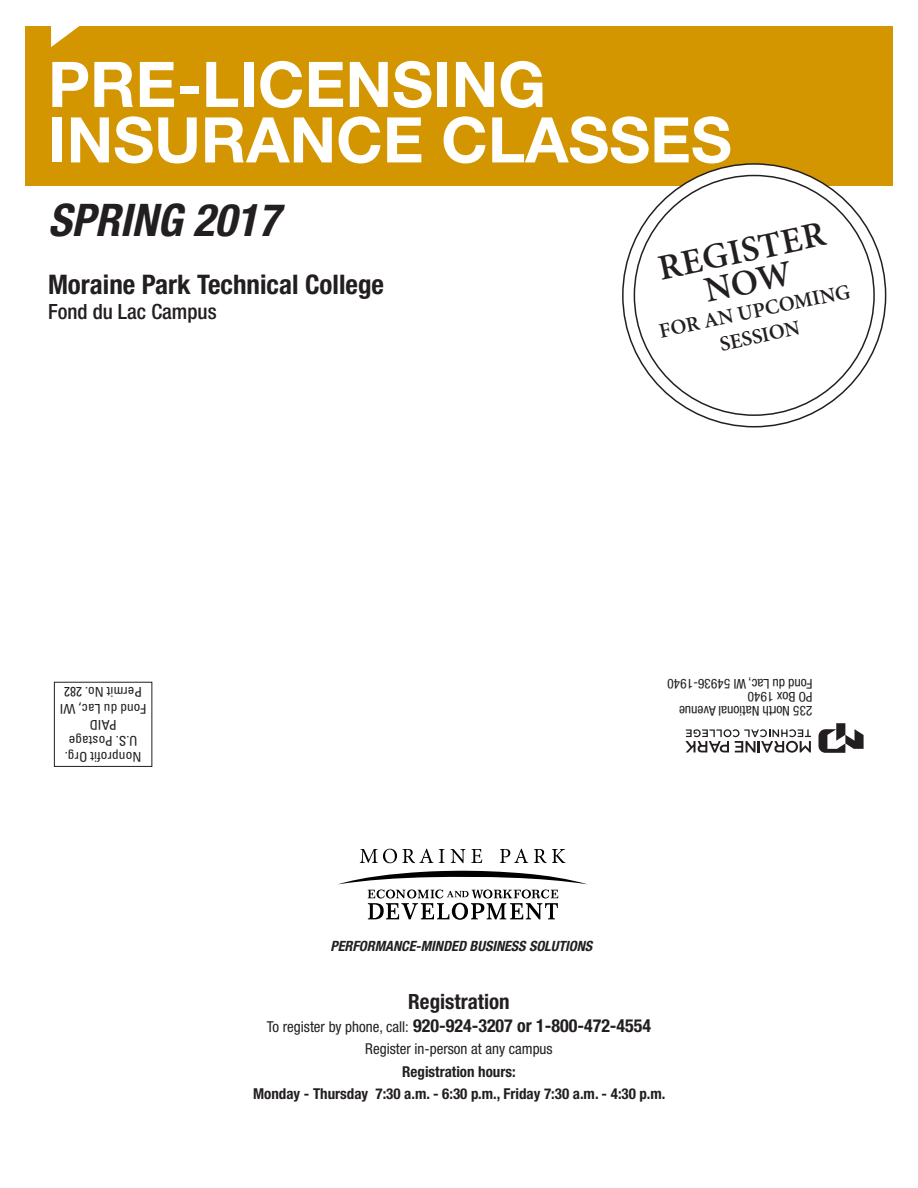
<style>
.page{position:relative;width:918px;height:1188px;background:#fff}
.page>*{position:absolute;margin:0;border:0;box-sizing:border-box;transform-origin:0 0}
.t1{font:700 63px "Helvetica Neue LT Std";color:#fff}
.t2{font:italic 700 condensed 45px "Helvetica Neue LT Std";color:#231f20}
.t3{font:600 36px "Minion Pro";color:#231f20}
.t4{font:700 condensed 27px "Helvetica Neue LT Std";color:#231f20}
.t5{font:600 21px/25.2px "Minion Pro";color:#231f20;text-align:center}
.t6{font:500 condensed 21px "Helvetica Neue LT Std";color:#231f20}
.t7{font:700 condensed 21px "Helvetica Neue LT Std";color:#231f20}
.t8{font:700 condensed 18px "Helvetica Neue LT Std";color:#231f20}
.t9{font:700 condensed 15px "Helvetica Neue LT Std";color:#231f20}
.t10{font:condensed 15px "Helvetica Neue LT Std";color:#231f20}
.t11{font:italic 700 condensed 14.1px "Helvetica Neue LT Std";color:#231f20}
.t12{font:condensed 13.5px "Helvetica Neue LT Std";color:#231f20}
.t13{font:condensed 13.5px "Univers";color:#231f20}
.s1{font-weight:400;font-size:15px}
</style>
<div class="page">
<svg style="left:360px;top:849px;width:73px;height:14px"></svg>
<svg style="left:439px;top:849px;width:5px;height:14px"></svg>
<svg style="left:450px;top:849px;width:15px;height:14px"></svg>
<svg style="left:471px;top:849px;width:11px;height:14px"></svg>
<svg style="left:500px;top:849px;width:28px;height:14px"></svg>
<svg style="left:534px;top:849px;width:31px;height:14px"></svg>
<svg style="left:368px;top:890px;width:190px;height:30px"></svg>
<svg style="left:339px;top:871px;width:247px;height:13px"></svg>
<div style="left:25px;top:26px;width:868px;height:160px;background:#d49600"></div>
<svg style="left:685px;top:729px;width:126px;height:24px"></svg>
<svg style="left:819px;top:723px;width:45px;height:30px"></svg>
<svg style="left:623px;top:164px;width:263px;height:263px"></svg>
<div style="left:634px;top:176px;width:240px;height:239px;background:#fff;border-radius:50%"></div>
<div style="left:54px;top:682px;width:98px;height:85px;border:1px solid #231f20"></div>
<svg style="left:51px;top:26px;width:29px;height:21px"></svg>
<p class="t1" style="left:48px;top:46px;width:500px">PRE-LICENSING</p>
<p class="t1" style="left:48px;top:101px;width:685px">INSURANCE CLASSES</p>
<p class="t2" style="left:48px;top:193px;width:233px">SPRING 2017</p>
<p class="t4" style="left:48px;top:268px;width:338px">Moraine Park Technical College</p>
<p class="t6" style="left:48px;top:299px;width:170px">Fond du Lac Campus</p>
<p class="t3" style="left:654px;top:244px;width:171px;rotate:-12deg">REGISTER</p>
<p class="t5" style="left:657px;top:319px;width:196px;rotate:-12deg">FOR AN UPCOMING<br>SESSION</p>
<p class="t13" style="left:142px;top:701px;width:79px;rotate:-180deg">Permit No. 282</p>
<p class="t13" style="left:147px;top:717px;width:88px;rotate:-180deg">Fond du Lac, WI</p>
<p class="t13" style="left:117px;top:733px;width:29px;rotate:-180deg">PAID</p>
<p class="t13" style="left:138px;top:749px;width:70px;rotate:-180deg">U.S. Postage</p>
<p class="t13" style="left:141px;top:766px;width:78px;rotate:-180deg">Nonprofit Org.</p>
<p class="t12" style="left:813px;top:691px;width:147px;rotate:-180deg">Fond du Lac, WI 54936-1940</p>
<p class="t12" style="left:813px;top:705px;width:66px;rotate:-180deg">PO Box 1940</p>
<p class="t12" style="left:813px;top:718px;width:135px;rotate:-180deg">235 North National Avenue</p>
<p class="t11" style="left:330px;top:938px;width:263px">PERFORMANCE-MINDED BUSINESS SOLUTIONS</p>
<p class="t7" style="left:408px;top:989px;width:103px">Registration</p>
<p class="t8" style="left:267px;top:1015px;width:386px"><span class="s1">To register by phone, call:</span> 920-924-3207 or 1-800-472-4554</p>
<p class="t10" style="left:365px;top:1040px;width:189px">Register in-person at any campus</p>
<p class="t9" style="left:402px;top:1063px;width:115px">Registration hours:</p>
<p class="t9" style="left:253px;top:1085px;width:414px">Monday - Thursday 7:30 a.m. - 6:30 p.m., Friday 7:30 a.m. - 4:30 p.m.</p>
</div>
